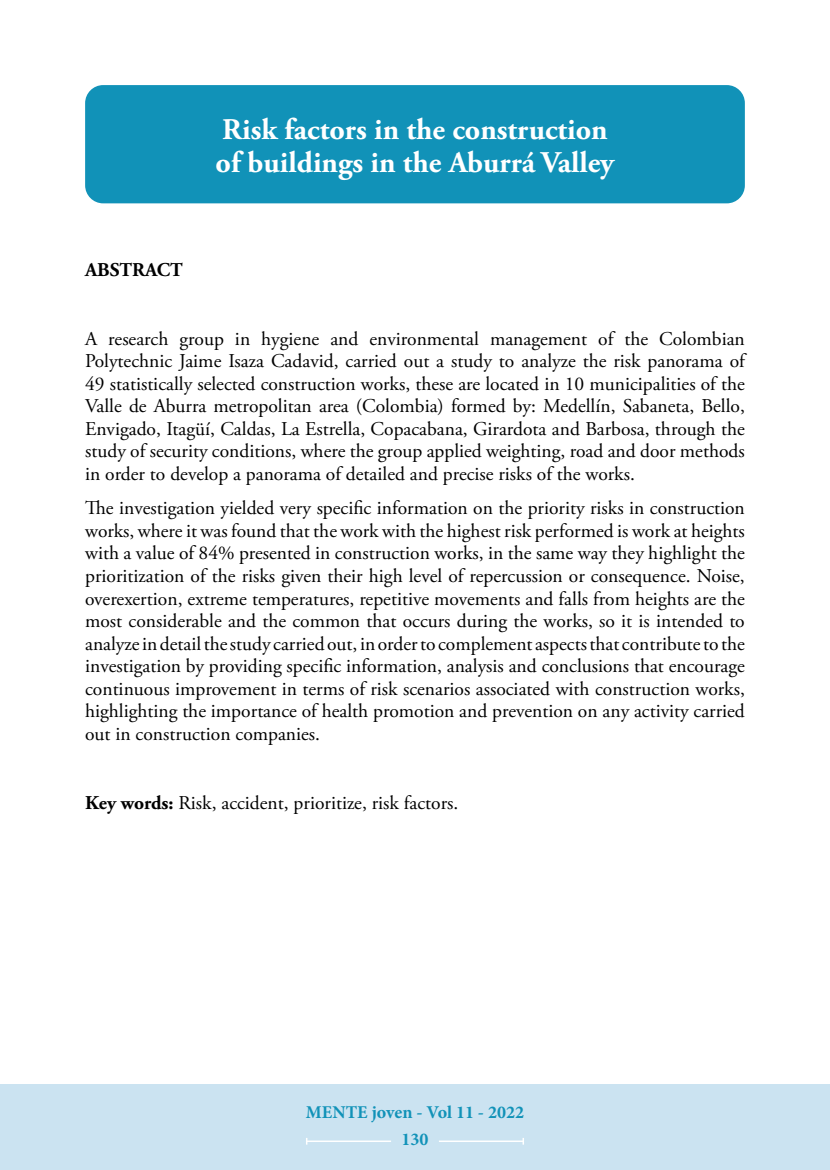
<style>
.page{position:relative;width:830px;height:1170px;background:#fff}
.page>*{position:absolute;margin:0;border:0;box-sizing:border-box;transform-origin:0 0}
.t1{font:700 30px/33px "Adobe Garamond Pro";color:#fff}
.t2{font:19.5px/22.5px "Adobe Garamond Pro";color:#000;text-align:justify}
.t3{font:700 19.5px "Adobe Garamond Pro";color:#000}
.t4{font:700 18px/26.5px "Minion Pro";color:#1192b8;text-align:center}
.s1{font-weight:700}
</style>
<div class="page">
<div style="left:0;top:1084px;width:829px;height:85px;background:#cbe3f1"></div>
<hr style="left:306px;top:1140px;width:85px;height:1px;background:#fff">
<hr style="left:438px;top:1140px;width:85px;height:1px;background:#fff">
<div style="left:85px;top:85px;width:659px;height:118px;background:#1192b8;border-radius:18px"></div>
<p class="t3" style="left:85px;top:258px;width:99px">ABSTRACT</p>
<h1 class="t1" style="left:215px;top:113px;width:400px">Risk factors in the construction of buildings in the Aburrá Valley</h1>
<p class="t2" style="left:85px;top:328px;width:661px">A research group in hygiene and environmental management of the Colombian Polytechnic Jaime Isaza Cadavid, carried out a study to analyze the risk panorama of 49 statistically selected construction works, these are located in 10 municipalities of the Valle de Aburra metropolitan area (Colombia) formed by: Medellín, Sabaneta, Bello, Envigado, Itagüí, Caldas, La Estrella, Copacabana, Girardota and Barbosa, through the study of security conditions, where the group applied weighting, road and door methods in order to develop a panorama of detailed and precise risks of the works.</p>
<p class="t2" style="left:85px;top:497px;width:661px">The investigation yielded very specific information on the priority risks in construction works, where it was found that the work with the highest risk performed is work at heights with a value of 84% presented in construction works, in the same way they highlight the prioritization of the risks given their high level of repercussion or consequence. Noise, overexertion, extreme temperatures, repetitive movements and falls from heights are the most considerable and the common that occurs during the works, so it is intended to analyze in detail the study carried out, in order to complement aspects that contribute to the investigation by providing specific information, analysis and conclusions that encourage continuous improvement in terms of risk scenarios associated with construction works, highlighting the importance of health promotion and prevention on any activity carried out in construction companies.</p>
<p class="t2" style="left:85px;top:791px;width:374px"><span class="s1">Key words:</span> Risk, accident, prioritize, risk factors.</p>
<p class="t4" style="left:306px;top:1098px;width:219px">MENTE joven - Vol 11 - 2022<br>130</p>
</div>
